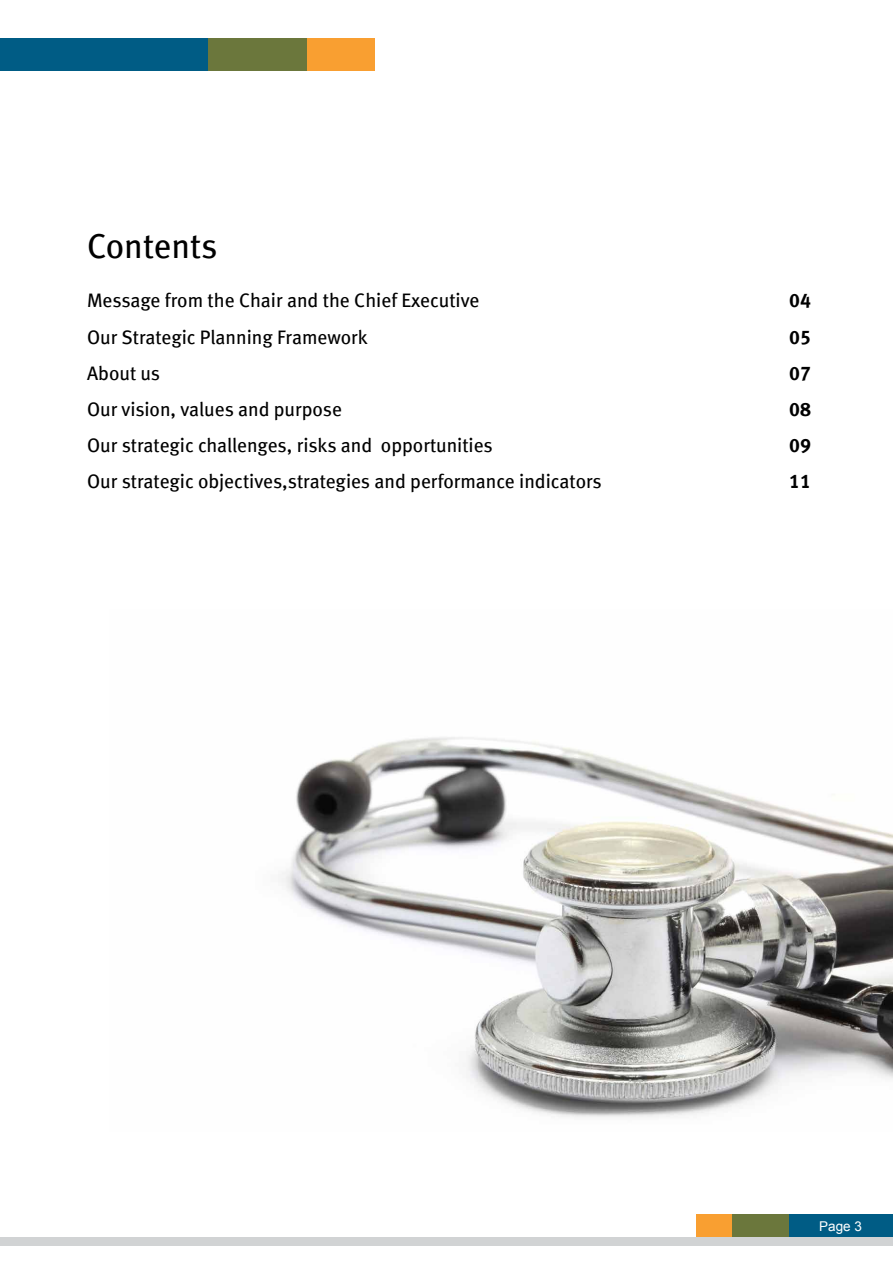
<style>
.page{position:relative;width:893px;height:1263px;background:#fff}
.page>*{position:absolute;margin:0;border:0;box-sizing:border-box;transform-origin:0 0}
.t1{font:34.5px "Meta Book LF";color:#000}
.t2{font:19.5px "Meta Book LF";color:#000}
.t3{font:19.5px "Meta Bold LF";color:#000}
.t4{font:13.5px "Arial";color:#fff}
</style>
<div class="page">
<div style="left:789px;top:1214px;width:104px;height:25px;background:#005c85"></div>
<div style="left:731px;top:1214px;width:58px;height:25px;background:#6b773c"></div>
<div style="left:696px;top:1214px;width:35px;height:25px;background:#f99f31"></div>
<div style="left:0;top:1237px;width:893px;height:9px;background:#d1d3d4"></div>
<div style="left:0;top:38px;width:208px;height:33px;background:#005c85"></div>
<div style="left:208px;top:38px;width:99px;height:33px;background:#6b773c"></div>
<div style="left:307px;top:38px;width:68px;height:33px;background:#f99f31"></div>
<img style="left:281px;top:737px;width:611px;height:380px">
<h1 class="t1" style="left:87px;top:225px;width:132px">Contents</h1>
<p class="t2" style="left:87px;top:289px;width:394px">Message from the Chair and the Chief Executive</p>
<p class="t3" style="left:789px;top:289px;width:23px">04</p>
<p class="t2" style="left:87px;top:325px;width:282px">Our Strategic Planning Framework</p>
<p class="t3" style="left:789px;top:325px;width:23px">05</p>
<p class="t2" style="left:87px;top:361px;width:75px">About us</p>
<p class="t3" style="left:789px;top:361px;width:23px">07</p>
<p class="t2" style="left:87px;top:398px;width:256px">Our vision, values and purpose</p>
<p class="t3" style="left:789px;top:397px;width:23px">08</p>
<p class="t2" style="left:87px;top:434px;width:407px">Our strategic challenges, risks and opportunities</p>
<p class="t3" style="left:789px;top:434px;width:23px">09</p>
<p class="t2" style="left:87px;top:470px;width:516px">Our strategic objectives,strategies and performance indicators</p>
<p class="t3" style="left:789px;top:470px;width:23px">11</p>
<p class="t4" style="left:819px;top:1217px;width:44px">Page 3</p>
</div>
